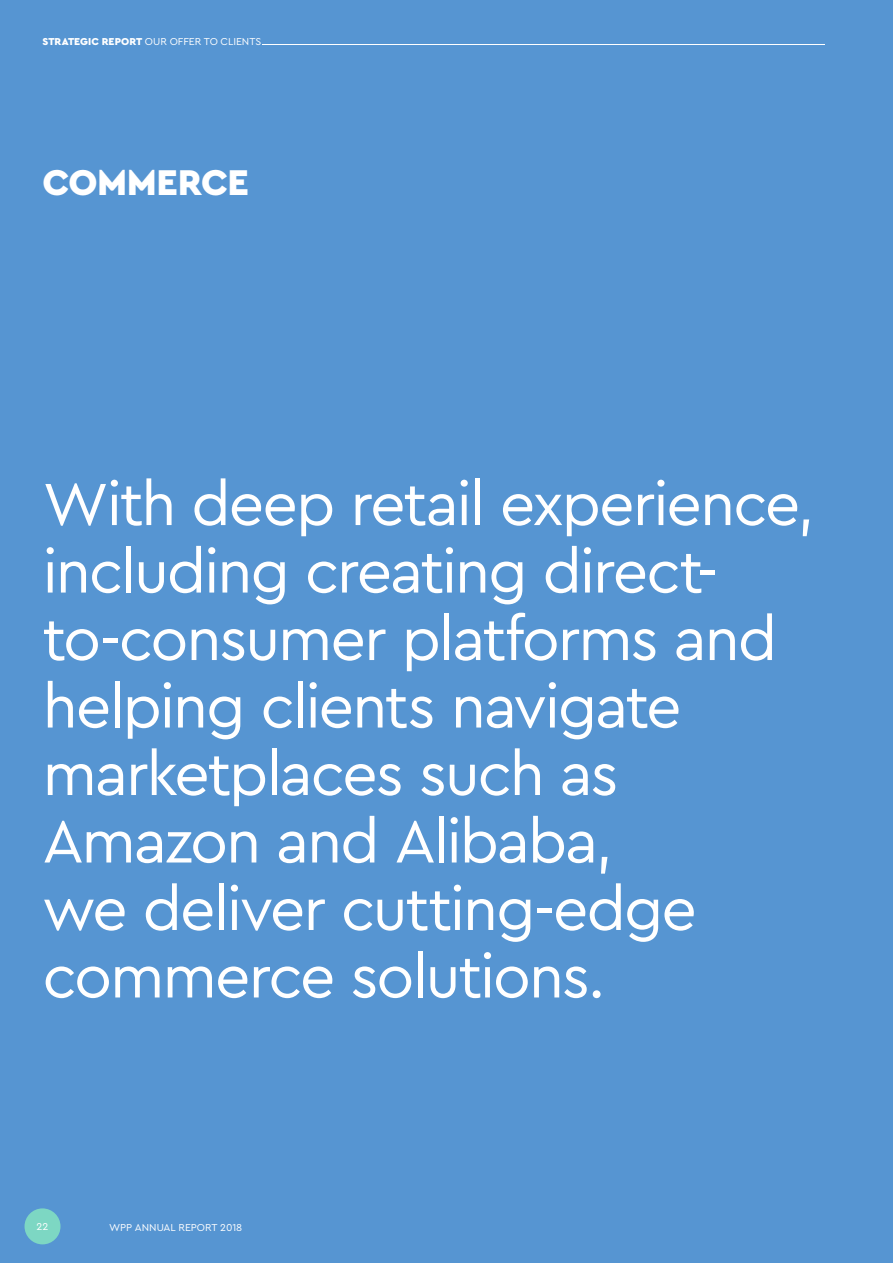
<style>
.page{position:relative;width:893px;height:1263px;background:#5695d2}
.page>*{position:absolute;margin:0;border:0;box-sizing:border-box;transform-origin:0 0}
.t1{font:62.25px/67.5px "WPP";letter-spacing:-.035em;color:#fff}
.t2{font:900 37.5px "WPP";letter-spacing:-.015em;color:#fff}
.t3{font:10.5px "WPP";letter-spacing:-.005em;color:#fff}
.s1{font-weight:900}
</style>
<div class="page">
<div style="left:25px;top:1208px;width:36px;height:36px;background:#7dd7c3;border-radius:50%"></div>
<hr style="left:263px;top:44px;width:562px;height:1px;background:#fff">
<p class="t3" style="left:43px;top:35px;width:220px"><span class="s1">STRATEGIC REPORT</span> OUR OFFER TO CLIENTS</p>
<p class="t2" style="left:43px;top:158px;width:208px">COMMERCE</p>
<p class="t1" style="left:43px;top:468px;width:773px">With deep retail experience, including creating direct&shy;to-consumer platforms and helping clients navigate marketplaces such as<br>Amazon and Alibaba,<br>we deliver cutting-edge commerce solutions.</p>
<p class="t3" style="left:37px;top:1219px;width:13px">22</p>
<p class="t3" style="left:109px;top:1220px;width:135px">WPP ANNUAL REPORT 2018</p>
</div>
